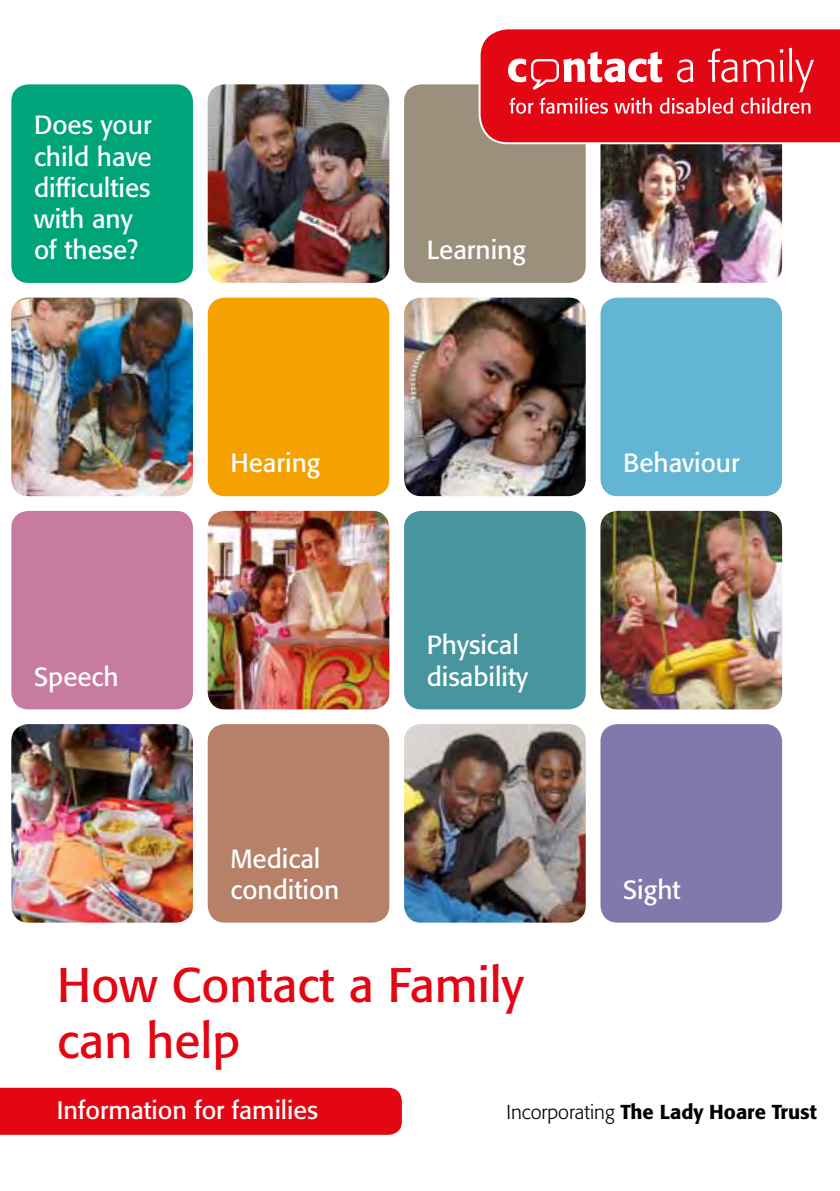
<style>
.page{position:relative;width:840px;height:1191px;background:#fff}
.page>*{position:absolute;margin:0;border:0;box-sizing:border-box;transform-origin:0 0}
.t1{font:48px/56px "Formata BQ";color:#e30613}
.t2{font:26px/31.2px "Formata BQ";color:#fff}
.t3{font:25px "Formata BQ";color:#fff}
.t4{font:500 20px "Formata BQ";color:#000}
.s1{font-weight:300}
</style>
<div class="page">
<div style="left:11px;top:84px;width:182px;height:199px;background:#00a47a;border-radius:17px"></div>
<img style="left:600px;top:144px;width:181px;height:139px">
<img style="left:207px;top:84px;width:182px;height:199px">
<div style="left:404px;top:84px;width:181px;height:199px;background:#9b907b;border-radius:17px"></div>
<img style="left:11px;top:298px;width:182px;height:198px">
<div style="left:11px;top:511px;width:182px;height:198px;background:#c87ba0;border-radius:17px"></div>
<img style="left:11px;top:724px;width:182px;height:198px">
<div style="left:207px;top:298px;width:182px;height:198px;background:#f5a100;border-radius:17px"></div>
<img style="left:207px;top:511px;width:182px;height:198px">
<div style="left:207px;top:724px;width:182px;height:198px;background:#b68069;border-radius:17px"></div>
<img style="left:404px;top:298px;width:181px;height:198px">
<div style="left:404px;top:511px;width:181px;height:198px;background:#47959f;border-radius:17px"></div>
<img style="left:404px;top:724px;width:181px;height:198px">
<div style="left:600px;top:298px;width:181px;height:198px;background:#62b5d3;border-radius:17px"></div>
<img style="left:600px;top:511px;width:181px;height:198px">
<div style="left:600px;top:724px;width:181px;height:198px;background:#7f79ac;border-radius:17px"></div>
<svg style="left:478px;top:29px;width:361px;height:115px;background:#e41622"></svg>
<div style="left:0;top:1087px;width:402px;height:48px;background:#e30613"></div>
<svg style="left:507px;top:48px;width:306px;height:66px;background:#e93c46"></svg>
<p class="t2" style="left:34px;top:109px;width:119px">Does your child have difficulties with any of these?</p>
<p class="t2" style="left:34px;top:661px;width:86px">Speech</p>
<p class="t2" style="left:230px;top:447px;width:91px">Hearing</p>
<p class="t2" style="left:230px;top:843px;width:110px">Medical condition</p>
<p class="t2" style="left:426px;top:234px;width:101px">Learning</p>
<p class="t2" style="left:426px;top:629px;width:103px">Physical disability</p>
<p class="t2" style="left:622px;top:447px;width:118px">Behaviour</p>
<p class="t2" style="left:622px;top:874px;width:59px">Sight</p>
<h1 class="t1" style="left:57px;top:956px;width:468px">How Contact a Family can help</h1>
<p class="t3" style="left:57px;top:1095px;width:262px">Information for families</p>
<p class="t4" style="left:506px;top:1099px;width:312px"><span class="s1">Incorporating</span> The Lady Hoare Trust</p>
</div>
